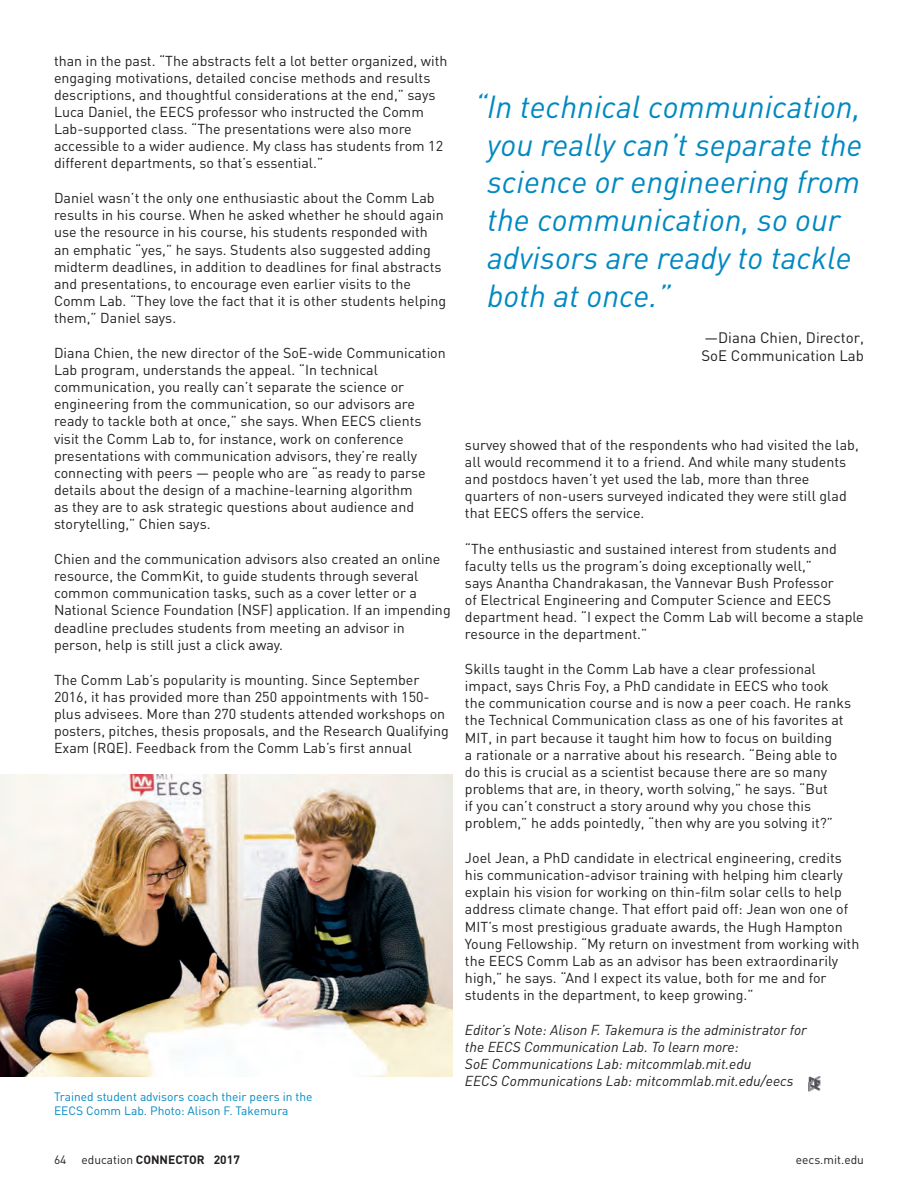
<style>
.page{position:relative;width:918px;height:1188px;background:#fff}
.page>*{position:absolute;margin:0;border:0;box-sizing:border-box;transform-origin:0 0}
.t1{font:italic 31.5px/37.8px "DIN";color:#0089c1}
.t2{font:15px/18px "DIN";color:#231f20}
.t3{font:14.25px/17.1px "DIN";color:#231f20}
.t4{font:italic 14.25px/17.1px "DIN";color:#231f20}
.t5{font:12px/14.4px "DIN";color:#0089c1}
.t6{font:700 12px "DIN";color:#231f20}
.t7{font:12px "DIN";color:#231f20}
.s1{font-weight:400}
</style>
<div class="page">
<img style="left:0;top:775px;width:453px;height:302px">
<img style="left:808px;top:1077px;width:12px;height:15px">
<p class="t3" style="left:54px;top:52px;width:395px">than in the past. “The abstracts felt a lot better organized, with engaging motivations, detailed concise methods and results descriptions, and thoughtful considerations at the end,” says Luca Daniel, the EECS professor who instructed the Comm Lab-supported class. “The presentations were also more accessible to a wider audience. My class has students from 12 different departments, so that’s essential.”</p>
<p class="t3" style="left:54px;top:189px;width:394px">Daniel wasn’t the only one enthusiastic about the Comm Lab results in his course. When he asked whether he should again use the resource in his course, his students responded with an emphatic “yes,” he says. Students also suggested adding midterm deadlines, in addition to deadlines for final abstracts and presentations, to encourage even earlier visits to the Comm Lab. “They love the fact that it is other students helping them,” Daniel says.</p>
<p class="t3" style="left:54px;top:344px;width:393px">Diana Chien, the new director of the SoE-wide Communication Lab program, understands the appeal. “In technical communication, you really can’t separate the science or engineering from the communication, so our advisors are ready to tackle both at once,” she says. When EECS clients visit the Comm Lab to, for instance, work on conference presentations with communication advisors, they’re really connecting with peers — people who are “as ready to parse details about the design of a machine-learning algorithm<br>as they are to ask strategic questions about audience and storytelling,” Chien says.</p>
<p class="t3" style="left:54px;top:550px;width:398px">Chien and the communication advisors also created an online resource, the CommKit, to guide students through several common communication tasks, such as a cover letter or a National Science Foundation (NSF) application. If an impending deadline precludes students from meeting an advisor in person, help is still just a click away.</p>
<p class="t3" style="left:54px;top:671px;width:396px">The Comm Lab’s popularity is mounting. Since September 2016, it has provided more than 250 appointments with 150- plus advisees. More than 270 students attended workshops on posters, pitches, thesis proposals, and the Research Qualifying Exam (RQE). Feedback from the Comm Lab’s first annual</p>
<p class="t5" style="left:54px;top:1089px;width:260px">Trained student advisors coach their peers in the<br>EECS Comm Lab. Photo: Alison F. Takemura</p>
<h1 class="t1" style="left:487px;top:87px;width:377px;text-indent:-13px">“In technical communication, you really can’t separate the science or engineering from the communication, so our advisors are ready to tackle both at once.”</h1>
<p class="t2" style="left:701px;top:328px;width:164px">—Diana Chien, Director,<br>SoE Communication Lab</p>
<p class="t3" style="left:465px;top:436px;width:395px">survey showed that of the respondents who had visited the lab, all would recommend it to a friend. And while many students and postdocs haven’t yet used the lab, more than three quarters of non-users surveyed indicated they were still glad that EECS offers the service.</p>
<p class="t3" style="left:465px;top:540px;width:400px">“The enthusiastic and sustained interest from students and faculty tells us the program’s doing exceptionally well,”<br>says Anantha Chandrakasan, the Vannevar Bush Professor<br>of Electrical Engineering and Computer Science and EECS department head. “I expect the Comm Lab will become a staple resource in the department.”</p>
<p class="t3" style="left:465px;top:660px;width:388px">Skills taught in the Comm Lab have a clear professional impact, says Chris Foy, a PhD candidate in EECS who took the communication course and is now a peer coach. He ranks the Technical Communication class as one of his favorites at MIT, in part because it taught him how to focus on building<br>a rationale or a narrative about his research. “Being able to do this is crucial as a scientist because there are so many problems that are, in theory, worth solving,” he says. “But<br>if you can’t construct a story around why you chose this problem,” he adds pointedly, “then why are you solving it?”</p>
<p class="t3" style="left:465px;top:849px;width:396px">Joel Jean, a PhD candidate in electrical engineering, credits his communication-advisor training with helping him clearly explain his vision for working on thin-film solar cells to help address climate change. That effort paid off: Jean won one of MIT’s most prestigious graduate awards, the Hugh Hampton Young Fellowship. “My return on investment from working with the EECS Comm Lab as an advisor has been extraordinarily high,” he says. “And I expect its value, both for me and for students in the department, to keep growing.”</p>
<p class="t4" style="left:465px;top:1021px;width:343px">Editor’s Note: Alison F. Takemura is the administrator for the EECS Communication Lab. To learn more:<br>SoE Communications Lab: mitcommlab.mit.edu<br>EECS Communications Lab: mitcommlab.mit.edu/eecs</p>
<p class="t6" style="left:54px;top:1152px;width:187px"><span class="s1">64 education</span> CONNECTOR 2017</p>
<p class="t7" style="left:796px;top:1152px;width:70px">eecs.mit.edu</p>
</div>
